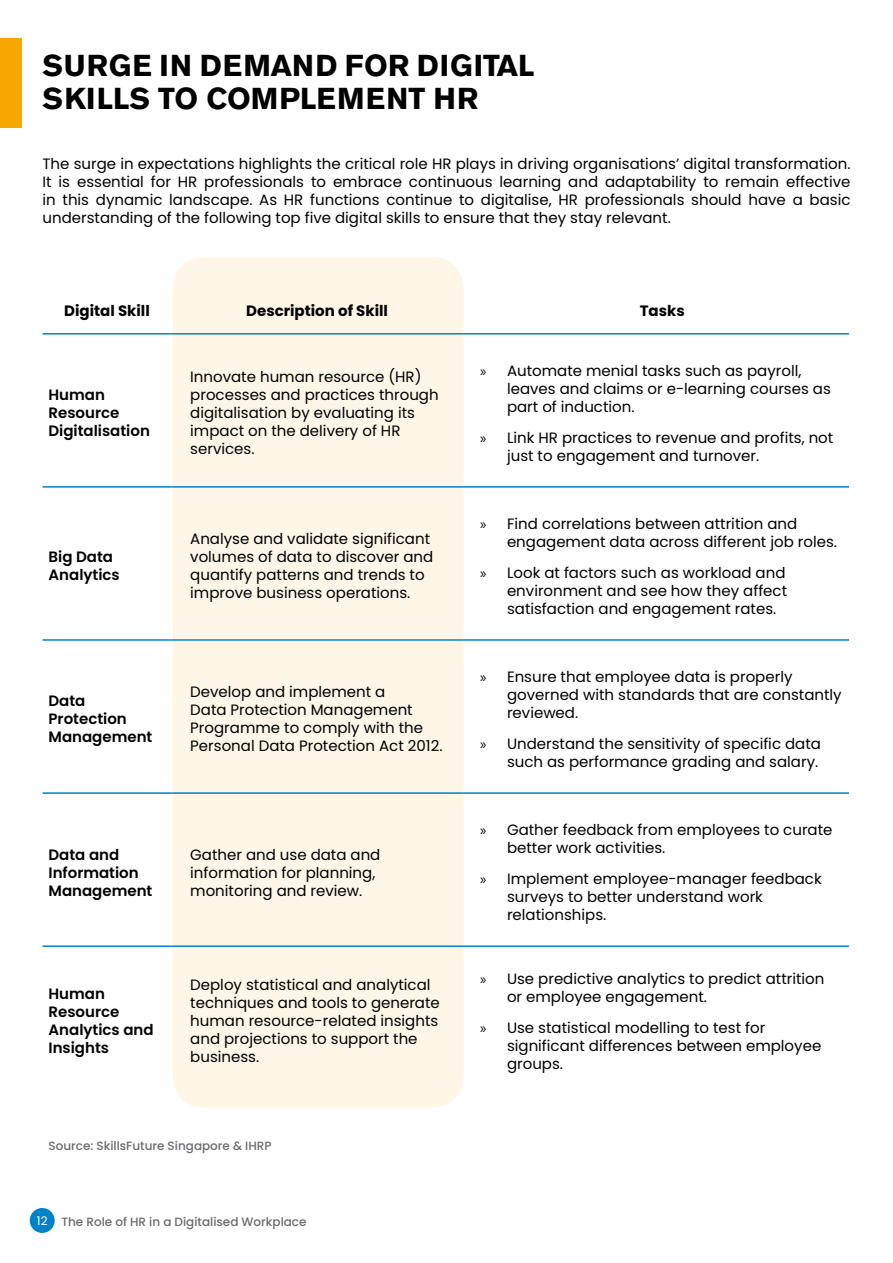
<style>
.page{position:relative;width:893px;height:1263px;background:#fff}
.page>*{position:absolute;margin:0;border:0;box-sizing:border-box;transform-origin:0 0}
.t1{font:700 30px/33px "Akzidenz Grotesk BE";letter-spacing:.02em;color:#000}
.t2{font:15px/18px "Poppins";color:#000}
.t3{font:600 15px/18px "Poppins";color:#000}
.t4{font:700 15px "Poppins";color:#000}
.t5{font:500 12px "Poppins";color:#696a6d}
.s1{font-family:"Myriad Pro"}
.s2{font-weight:400;color:#fff}
</style>
<div class="page">
<div style="left:0;top:38px;width:21px;height:89px;background:#f7a800"></div>
<div style="left:30px;top:1208px;width:25px;height:25px;background:#0082c9;border-radius:50%"></div>
<div style="left:173px;top:257px;width:290px;height:850px;background:#fef6e6;border-radius:30px"></div>
<hr style="left:43px;top:333px;width:128px;height:2px;background:#0082c9">
<hr style="left:171px;top:333px;width:292px;height:2px;background:#0082c9">
<hr style="left:463px;top:333px;width:386px;height:2px;background:#0082c9">
<hr style="left:43px;top:486px;width:128px;height:2px;background:#0082c9">
<hr style="left:171px;top:486px;width:292px;height:2px;background:#0082c9">
<hr style="left:463px;top:486px;width:386px;height:2px;background:#0082c9">
<hr style="left:43px;top:639px;width:128px;height:2px;background:#0082c9">
<hr style="left:171px;top:639px;width:292px;height:2px;background:#0082c9">
<hr style="left:463px;top:639px;width:386px;height:2px;background:#0082c9">
<hr style="left:43px;top:792px;width:128px;height:2px;background:#0082c9">
<hr style="left:171px;top:792px;width:292px;height:2px;background:#0082c9">
<hr style="left:463px;top:792px;width:386px;height:2px;background:#0082c9">
<hr style="left:43px;top:945px;width:128px;height:2px;background:#0082c9">
<hr style="left:171px;top:945px;width:292px;height:2px;background:#0082c9">
<hr style="left:463px;top:945px;width:386px;height:2px;background:#0082c9">
<h1 class="t1" style="left:43px;top:49px;width:493px">SURGE IN DEMAND FOR DIGITAL<br>SKILLS TO COMPLEMENT HR</h1>
<p class="t2" style="left:43px;top:155px;width:809px;text-align:justify">The surge in expectations highlights the critical role HR plays in driving organisations’ digital transformation.<br>It is essential for HR professionals to embrace continuous learning and adaptability to remain effective in this dynamic landscape. As HR functions continue to digitalise, HR professionals should have a basic understanding of the following top five digital skills to ensure that they stay relevant.</p>
<p class="t4" style="left:64px;top:302px;width:87px">Digital Skill</p>
<p class="t4" style="left:246px;top:302px;width:143px">Description of Skill</p>
<p class="t4" style="left:640px;top:302px;width:47px">Tasks</p>
<p class="t3" style="left:49px;top:386px;width:103px">Human<br>Resource<br>Digitalisation</p>
<p class="t3" style="left:49px;top:548px;width:73px">Big Data<br>Analytics</p>
<p class="t2" style="left:190px;top:368px;width:250px">Innovate human resource (HR) processes and practices through digitalisation by evaluating its impact on the delivery of HR services.</p>
<p class="t2" style="left:507px;top:362px;width:325px;text-indent:-27px"><span class="s1">»</span> Automate menial tasks such as payroll, leaves and claims or e-learning courses as part of induction.</p>
<p class="t2" style="left:507px;top:428px;width:328px;text-indent:-27px"><span class="s1">»</span> Link HR practices to revenue and profits, not just to engagement and turnover.</p>
<p class="t2" style="left:190px;top:530px;width:244px">Analyse and validate significant volumes of data to discover and quantify patterns and trends to improve business operations.</p>
<p class="t2" style="left:507px;top:515px;width:332px;text-indent:-27px"><span class="s1">»</span> Find correlations between attrition and engagement data across different job roles.</p>
<p class="t2" style="left:507px;top:563px;width:282px;text-align:justify;text-indent:-27px"><span class="s1">»</span> Look at factors such as workload and environment and see how they affect satisfaction and engagement rates.</p>
<p class="t3" style="left:49px;top:692px;width:105px">Data<br>Protection<br>Management</p>
<p class="t2" style="left:190px;top:683px;width:254px">Develop and implement a<br>Data Protection Management<br>Programme to comply with the<br>Personal Data Protection Act 2012.</p>
<p class="t3" style="left:49px;top:845px;width:105px">Data and<br>Information<br>Management</p>
<p class="t2" style="left:190px;top:845px;width:192px">Gather and use data and information for planning, monitoring and review.</p>
<p class="t2" style="left:507px;top:668px;width:336px;text-indent:-27px"><span class="s1">»</span> Ensure that employee data is properly governed with standards that are constantly reviewed.</p>
<p class="t2" style="left:480px;top:735px;width:342px;text-align:right"><span class="s1">»</span> Understand the sensitivity of specific data such as performance grading and salary.</p>
<p class="t2" style="left:507px;top:821px;width:327px;text-indent:-27px"><span class="s1">»</span> Gather feedback from employees to curate better work activities.</p>
<p class="t2" style="left:507px;top:870px;width:316px;text-indent:-27px"><span class="s1">»</span> Implement employee-manager feedback surveys to better understand work relationships.</p>
<p class="t3" style="left:49px;top:985px;width:107px">Human<br>Resource<br>Analytics and<br>Insights</p>
<p class="t2" style="left:190px;top:976px;width:251px">Deploy statistical and analytical techniques and tools to generate human resource-related insights and projections to support the business.</p>
<p class="t2" style="left:507px;top:970px;width:319px;text-indent:-27px"><span class="s1">»</span> Use predictive analytics to predict attrition or employee engagement.</p>
<p class="t2" style="left:507px;top:1018px;width:316px;text-indent:-27px"><span class="s1">»</span> Use statistical modelling to test for significant differences between employee groups.</p>
<p class="t5" style="left:49px;top:1139px;width:225px">Source: SkillsFuture Singapore &amp; IHRP</p>
<p class="t5" style="left:37px;top:1214px;width:271px"><span class="s2">12</span> The Role of HR in a Digitalised Workplace</p>
</div>
